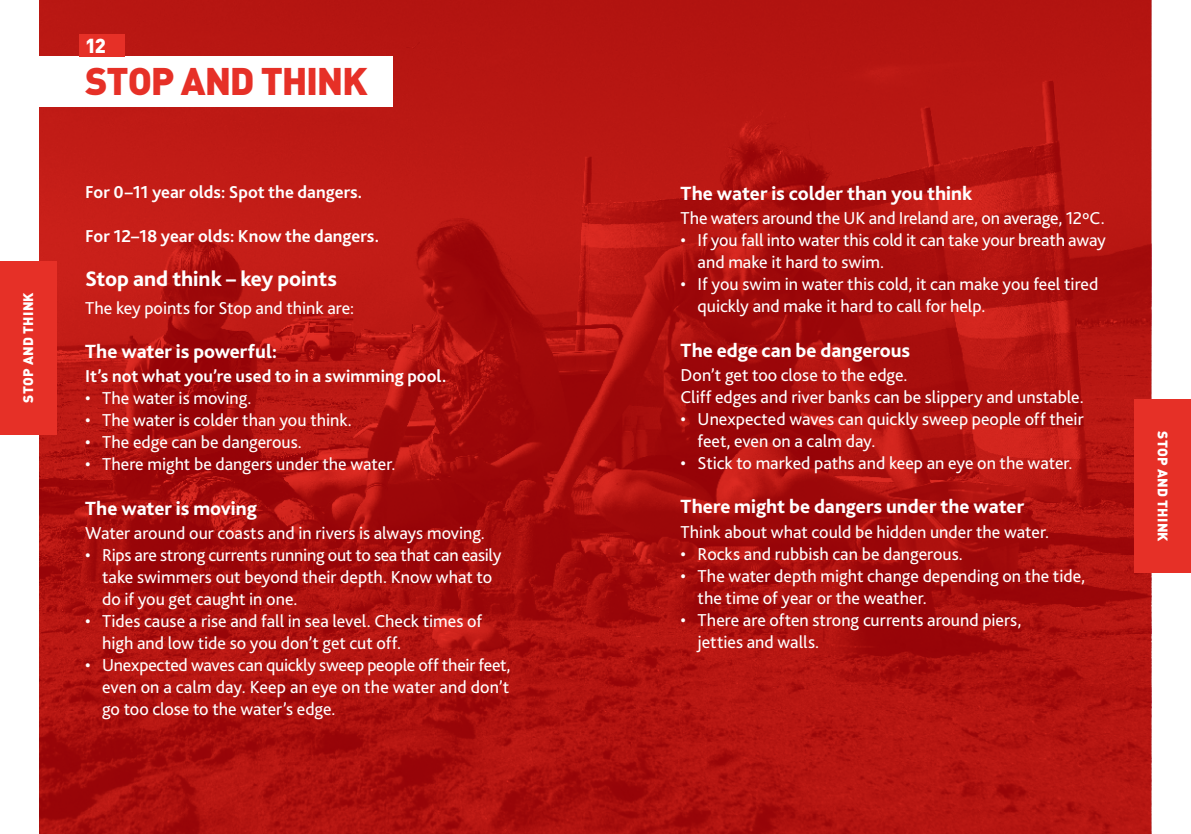
<style>
.page{position:relative;width:1191px;height:834px;background:#fff}
.page>*{position:absolute;margin:0;border:0;box-sizing:border-box;transform-origin:0 0}
.t1{font:900 38px "DINOT";letter-spacing:-.035em;color:#e63027}
.t2{font:800 22px "Bliss 2";letter-spacing:-.005em;color:#fff}
.t3{font:800 20px "Bliss 2";color:#fff}
.t4{font:900 20px "DINOT";color:#fff}
.t5{font:18px/22px "Bliss 2";color:#fff}
.t6{font:700 18px "Bliss 2";color:#fff}
.t7{font:900 13.8px "DINOT";letter-spacing:.02em;color:#fff}
</style>
<div class="page">
<img style="left:40px;top:0;width:1111px;height:833px">
<div style="left:1134px;top:400px;width:57px;height:173px;background:#e63027"></div>
<div style="left:0;top:261px;width:57px;height:173px;background:#e63027"></div>
<div style="left:40px;top:57px;width:353px;height:50px;background:#fff"></div>
<div style="left:79px;top:34px;width:46px;height:23px;background:#e63027"></div>
<p class="t7" style="left:19px;top:402px;width:112px;rotate:-90deg">STOP AND THINK</p>
<p class="t4" style="left:85px;top:32px;width:22px">12</p>
<h1 class="t1" style="left:85px;top:56px;width:284px">STOP AND THINK</h1>
<p class="t6" style="left:85px;top:180px;width:279px">For 0–11 year olds: Spot the dangers.</p>
<p class="t6" style="left:85px;top:224px;width:295px">For 12–18 year olds: Know the dangers.</p>
<p class="t2" style="left:85px;top:265px;width:253px">Stop and think – key points</p>
<p class="t5" style="left:85px;top:296px;width:271px">The key points for Stop and think are:</p>
<p class="t3" style="left:85px;top:338px;width:193px">The water is powerful:</p>
<p class="t6" style="left:85px;top:365px;width:363px">It’s not what you’re used to in a swimming pool.</p>
<p class="t5" style="left:85px;top:387px;width:168px">• The water is moving.</p>
<p class="t5" style="left:85px;top:409px;width:268px">• The water is colder than you think.</p>
<p class="t5" style="left:85px;top:431px;width:218px">• The edge can be dangerous.</p>
<p class="t5" style="left:85px;top:453px;width:312px">• There might be dangers under the water.</p>
<p class="t3" style="left:85px;top:495px;width:173px">The water is moving</p>
<p class="t5" style="left:85px;top:522px;width:401px">Water around our coasts and in rivers is always moving.</p>
<p class="t5" style="left:102px;top:544px;width:401px;text-indent:-17px">• Rips are strong currents running out to sea that can easily take swimmers out beyond their depth. Know what to do if you get caught in one.</p>
<p class="t5" style="left:102px;top:610px;width:381px;text-indent:-17px">• Tides cause a rise and fall in sea level. Check times of high and low tide so you don’t get cut off.</p>
<p class="t5" style="left:102px;top:654px;width:410px;text-align:justify;text-indent:-17px">• Unexpected waves can quickly sweep people off their feet, even on a calm day. Keep an eye on the water and don’t go too close to the water’s edge.</p>
<p class="t3" style="left:680px;top:180px;width:293px">The water is colder than you think</p>
<p class="t5" style="left:680px;top:207px;width:425px">The waters around the UK and Ireland are, on average, 12ºC.</p>
<p class="t5" style="left:697px;top:229px;width:410px;text-indent:-17px">• If you fall into water this cold it can take your breath away and make it hard to swim.</p>
<p class="t5" style="left:697px;top:273px;width:402px;text-indent:-17px">• If you swim in water this cold, it can make you feel tired quickly and make it hard to call for help.</p>
<p class="t3" style="left:680px;top:337px;width:231px">The edge can be dangerous</p>
<p class="t5" style="left:680px;top:364px;width:405px">Don’t get too close to the edge.<br>Cliff edges and river banks can be slippery and unstable.</p>
<p class="t5" style="left:697px;top:408px;width:388px;text-indent:-17px">• Unexpected waves can quickly sweep people off their feet, even on a calm day.</p>
<p class="t5" style="left:680px;top:452px;width:393px">• Stick to marked paths and keep an eye on the water.</p>
<p class="t3" style="left:680px;top:494px;width:345px">There might be dangers under the water</p>
<p class="t5" style="left:680px;top:521px;width:370px">Think about what could be hidden under the water.</p>
<p class="t5" style="left:680px;top:543px;width:284px">• Rocks and rubbish can be dangerous.</p>
<p class="t5" style="left:697px;top:564px;width:389px;text-indent:-17px">• The water depth might change depending on the tide, the time of year or the weather.</p>
<p class="t5" style="left:697px;top:608px;width:325px;text-indent:-17px">• There are often strong currents around piers, jetties and walls.</p>
<p class="t7" style="left:1172px;top:431px;width:112px;rotate:90deg">STOP AND THINK</p>
</div>
